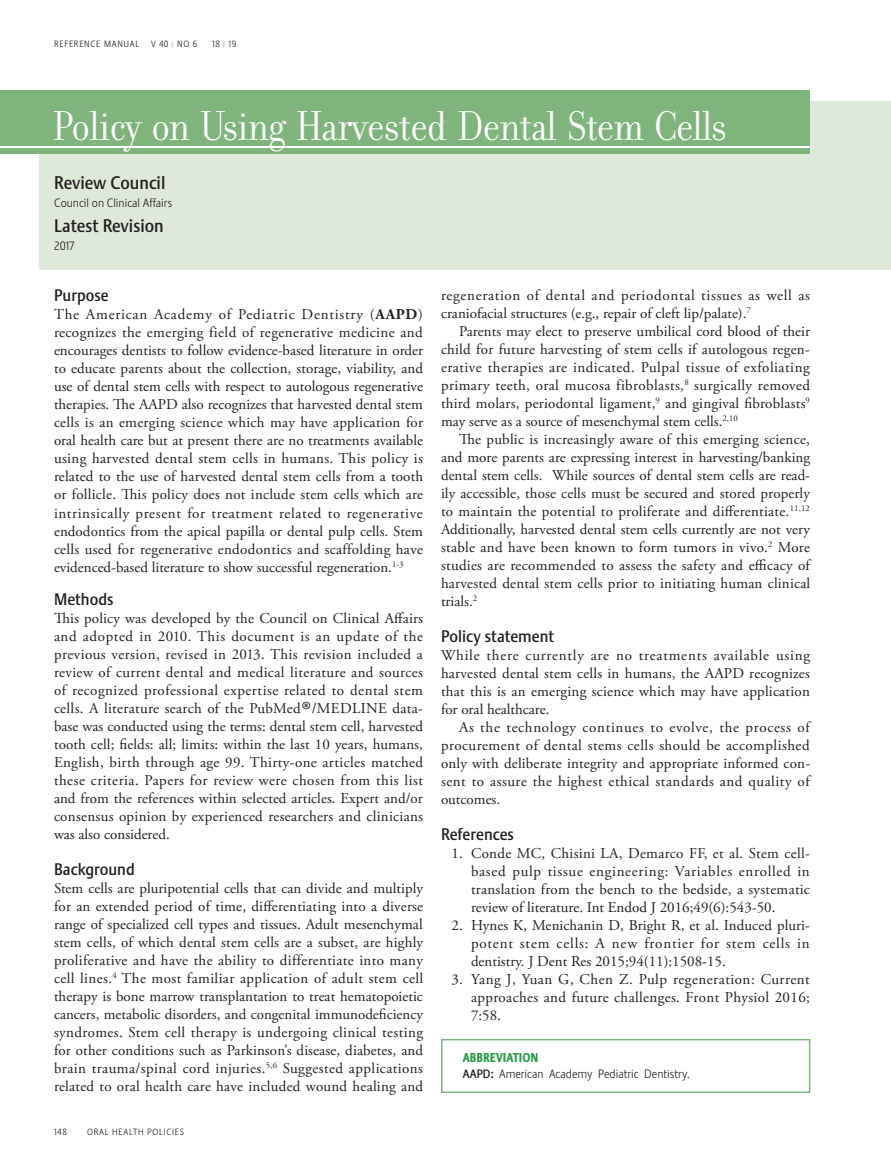
<style>
.page{position:relative;width:891px;height:1175px;background:#fff}
.page>*{position:absolute;margin:0;border:0;box-sizing:border-box;transform-origin:0 0}
.section_title{font:45px "Filosofia Grand";letter-spacing:-.02em;color:#fff}
.headline{font:500 18px "Stalemate LF";color:#231f20}
.sub_head{font:500 16.5px "Stalemate LF";color:#231f20}
.Body_Text_FIRST{font:15px/18px "Adobe Garamond Pro";letter-spacing:.015em;color:#231f20;text-align:justify}
.Body_Text_Indented{font:15px/18px "Adobe Garamond Pro";letter-spacing:.015em;color:#231f20;text-align:justify}
.Reference_Lists{font:15px/18px "Adobe Garamond Pro";letter-spacing:.015em;color:#231f20;text-align:justify}
.Body_Text_FIRST-2{font:15px/18px "Adobe Garamond Pro";letter-spacing:.04em;color:#231f20}
.foot_notes{font:800 12.75px "Stalemate LF";color:#289a47;scale:.94 1}
.foot_notes-2{font:300 12px "Stalemate LF";color:#231f20}
.headline-2{font:300 12px "Stalemate LF";color:#231f20}
.author{font:300 12px "Stalemate LF";color:#231f20}
.t1{font:300 9px "Stalemate LF";letter-spacing:.08em;color:#231f20}
.s1{font-weight:700}
.s2{font-size:30px}
.s3{font-weight:500}
</style>
<div class="page">
<div style="left:39px;top:101px;width:852px;height:169px;background:#dee9da"></div>
<div style="left:0;top:91px;width:810px;height:63px;background:#7fb57c"></div>
<hr style="left:0;top:146px;width:810px;height:2px;background:#fff">
<div style="left:441px;top:1039px;width:369px;height:54px;border:2px solid #7fb57c"></div>
<p class="t1" style="left:54px;top:39px;width:87px">REFERENCE MANUAL</p>
<p class="t1" style="left:151px;top:39px;width:48px">V 40 <sup>/</sup> NO 6</p>
<p class="t1" style="left:212px;top:39px;width:26px">18 <sup>/</sup> 19</p>
<p class="section_title" style="left:53px;top:101px;width:675px">Policy on Using Harvested Dental Stem Cells</p>
<p class="headline" style="left:54px;top:171px;width:113px">Review Council</p>
<p class="headline-2" style="left:54px;top:195px;width:120px">Council on Clinical Affairs</p>
<p class="headline" style="left:54px;top:215px;width:111px">Latest Revision</p>
<p class="author" style="left:54px;top:239px;width:22px">2017</p>
<p class="sub_head" style="left:54px;top:286px;width:56px">Purpose</p>
<p class="Body_Text_FIRST" style="left:54px;top:306px;width:371px">The American Academy of Pediatric Dentistry (<span class="s1">AAPD</span>) recognizes the emerging field of regenerative medicine and encourages dentists to follow evidence-based literature in order to educate parents about the collection, storage, viability, and use of dental stem cells with respect to autologous regenerative therapies. The AAPD also recognizes that harvested dental stem cells is an emerging science which may have application for oral health care but at present there are no treatments available using harvested dental stem cells in humans. This policy is related to the use of harvested dental stem cells from a tooth or follicle. This policy does not include stem cells which are intrinsically present for treatment related to regenerative endodontics from the apical papilla or dental pulp cells. Stem cells used for regenerative endodontics and scaffolding have evidenced-based literature to show successful regeneration.<sup>1-3</sup></p>
<p class="sub_head" style="left:54px;top:589px;width:61px">Methods</p>
<p class="Body_Text_FIRST" style="left:54px;top:610px;width:371px">This policy was developed by the Council on Clinical Affairs and adopted in 2010. This document is an update of the previous version, revised in 2013. This revision included a review of current dental and medical literature and sources of recognized professional expertise related to dental stem cells. A literature search of the PubMed<span class="s2">®</span>/MEDLINE data&shy;base was conducted using the terms: dental stem cell, harvested tooth cell; fields: all; limits: within the last 10 years, humans, English, birth through age 99. Thirty-one articles matched these criteria. Papers for review were chosen from this list and from the references within selected articles. Expert and/or consensus opinion by experienced researchers and clinicians was also considered.</p>
<p class="sub_head" style="left:54px;top:859px;width:82px">Background</p>
<p class="Body_Text_FIRST" style="left:54px;top:880px;width:371px">Stem cells are pluripotential cells that can divide and multiply for an extended period of time, differentiating into a diverse range of specialized cell types and tissues. Adult mesenchymal stem cells, of which dental stem cells are a subset, are highly proliferative and have the ability to differentiate into many cell lines.<sup>4</sup> The most familiar application of adult stem cell therapy is bone marrow transplantation to treat hematopoietic cancers, metabolic disorders, and congenital immunodeficiency syndromes. Stem cell therapy is undergoing clinical testing for other conditions such as Parkinson’s disease, diabetes, and brain trauma/spinal cord injuries.<sup>5,6</sup> Suggested applications related to oral health care have included wound healing and</p>
<p class="t1" style="left:54px;top:1126px;width:14px">148</p>
<p class="t1" style="left:87px;top:1126px;width:99px">ORAL HEALTH POLICIES</p>
<p class="Body_Text_FIRST-2" style="left:441px;top:286px;width:371px">regeneration of dental and periodontal tissues as well as craniofacial structures (e.g., repair of cleft lip/palate).<sup>7</sup></p>
<p class="Body_Text_Indented" style="left:441px;top:322px;width:371px;text-indent:18px">Parents may elect to preserve umbilical cord blood of their child for future harvesting of stem cells if autologous regen&shy;erative therapies are indicated. Pulpal tissue of exfoliating primary teeth, oral mucosa fibroblasts,<sup>8</sup> surgically removed third molars, periodontal ligament,<sup>9</sup> and gingival fibroblasts<sup>9 </sup>may serve as a source of mesenchymal stem cells.<sup>2,10</sup></p>
<p class="Body_Text_Indented" style="left:441px;top:430px;width:371px;text-indent:18px">The public is increasingly aware of this emerging science, and more parents are expressing interest in harvesting/banking dental stem cells. While sources of dental stem cells are read&shy;ily accessible, those cells must be secured and stored properly to maintain the potential to proliferate and differentiate.<sup>11,12<br></sup>Additionally, harvested dental stem cells currently are not very stable and have been known to form tumors in vivo.<sup>2</sup> More studies are recommended to assess the safety and efficacy of harvested dental stem cells prior to initiating human clinical trials.<sup>2</sup></p>
<p class="sub_head" style="left:441px;top:626px;width:115px">Policy statement</p>
<p class="Body_Text_FIRST" style="left:441px;top:646px;width:371px">While there currently are no treatments available using harvested dental stem cells in humans, the AAPD recognizes that this is an emerging science which may have application for oral healthcare.</p>
<p class="Body_Text_Indented" style="left:441px;top:718px;width:371px;text-indent:18px">As the technology continues to evolve, the process of procurement of dental stems cells should be accomplished only with deliberate integrity and appropriate informed con&shy;sent to assure the highest ethical standards and quality of outcomes.</p>
<p class="sub_head" style="left:441px;top:824px;width:74px">References</p>
<p class="Reference_Lists" style="left:471px;top:844px;width:340px;text-indent:-20px">1. Conde MC, Chisini LA, Demarco FF, et al. Stem cell&shy;based pulp tissue engineering: Variables enrolled in translation from the bench to the bedside, a systematic review of literature. Int Endod J 2016;49(6):543-50.</p>
<p class="Reference_Lists" style="left:471px;top:916px;width:341px;text-indent:-20px">2. Hynes K, Menichanin D, Bright R, et al. Induced pluri&shy;potent stem cells: A new frontier for stem cells in dentistry. J Dent Res 2015;94(11):1508-15.</p>
<p class="Reference_Lists" style="left:471px;top:970px;width:340px;text-indent:-20px">3. Yang J, Yuan G, Chen Z. Pulp regeneration: Current approaches and future challenges. Front Physiol 2016; 7:58.</p>
<p class="foot_notes" style="left:463px;top:1050px;width:82px">ABBREVIATION</p>
<p class="foot_notes-2" style="left:463px;top:1066px;width:228px"><span class="s3">AAPD:</span> American Academy Pediatric Dentistry.</p>
</div>
